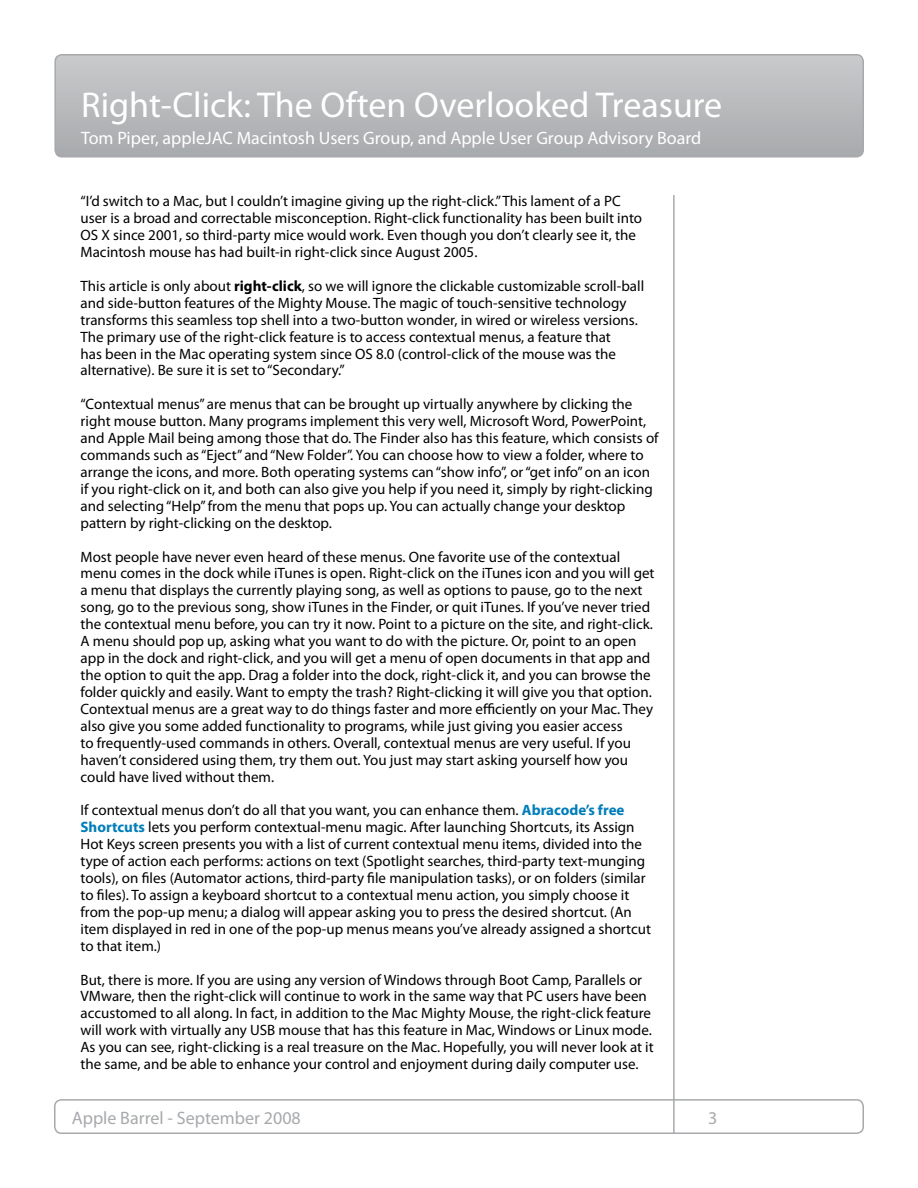
<style>
.page{position:relative;width:918px;height:1188px;background:#fff}
.page>*{position:absolute;margin:0;border:0;box-sizing:border-box;transform-origin:0 0}
.t1{font:36px "Myriad Pro";color:#fff}
.t2{font:18px "Myriad Pro";color:#fff}
.t3{font:18px "Myriad Pro";color:#a7a9ac}
.t4{font:15px/17px "Myriad Pro";color:#000}
.s1{font-weight:700}
.s2{font-family:"Myriad";font-weight:700;color:#007db9}
</style>
<div class="page">
<hr style="left:673px;top:195px;width:2px;height:938px;background:#a7a9ac">
<div style="left:54px;top:1099px;width:810px;height:35px;border:2px solid #a7a9ac;border-radius:7px"></div>
<svg style="left:57px;top:55px;width:806px;height:100px;background:#b7b9bc"></svg>
<div style="left:54px;top:54px;width:810px;height:104px;border:2px solid #a7a9ac;border-radius:7px"></div>
<h1 class="t1" style="left:81px;top:82px;width:643px">Right-Click: The Often Overlooked Treasure</h1>
<p class="t2" style="left:81px;top:127px;width:622px">Tom Piper, appleJAC Macintosh Users Group, and Apple User Group Advisory Board</p>
<p class="t4" style="left:81px;top:193px;width:563px">“I’d switch to a Mac, but I couldn’t imagine giving up the right-click.” This lament of a PC user is a broad and correctable misconception. Right-click functionality has been built into OS X since 2001, so third-party mice would work. Even though you don’t clearly see it, the Macintosh mouse has had built-in right-click since August 2005.</p>
<p class="t4" style="left:81px;top:277px;width:565px">This article is only about <span class="s1">right-click</span>, so we will ignore the clickable customizable scroll-ball and side-button features of the Mighty Mouse. The magic of touch-sensitive technology transforms this seamless top shell into a two-button wonder, in wired or wireless versions.<br>The primary use of the right-click feature is to access contextual menus, a feature that<br>has been in the Mac operating system since OS 8.0 (control-click of the mouse was the alternative). Be sure it is set to “Secondary.”</p>
<p class="t4" style="left:81px;top:396px;width:580px">“Contextual menus” are menus that can be brought up virtually anywhere by clicking the right mouse button. Many programs implement this very well, Microsoft Word, PowerPoint, and Apple Mail being among those that do. The Finder also has this feature, which consists of commands such as “Eject” and “New Folder”. You can choose how to view a folder, where to arrange the icons, and more. Both operating systems can “show info”, or “get info” on an icon if you right-click on it, and both can also give you help if you need it, simply by right-clicking and selecting “Help” from the menu that pops up. You can actually change your desktop pattern by right-clicking on the desktop.</p>
<p class="t4" style="left:81px;top:548px;width:576px">Most people have never even heard of these menus. One favorite use of the contextual menu comes in the dock while iTunes is open. Right-click on the iTunes icon and you will get a menu that displays the currently playing song, as well as options to pause, go to the next song, go to the previous song, show iTunes in the Finder, or quit iTunes. If you’ve never tried the contextual menu before, you can try it now. Point to a picture on the site, and right-click.<br>A menu should pop up, asking what you want to do with the picture. Or, point to an open app in the dock and right-click, and you will get a menu of open documents in that app and the option to quit the app. Drag a folder into the dock, right-click it, and you can browse the folder quickly and easily. Want to empty the trash? Right-clicking it will give you that option.<br>Contextual menus are a great way to do things faster and more efficiently on your Mac. They also give you some added functionality to programs, while just giving you easier access<br>to frequently-used commands in others. Overall, contextual menus are very useful. If you haven’t considered using them, try them out. You just may start asking yourself how you could have lived without them.</p>
<p class="t4" style="left:81px;top:802px;width:572px">If contextual menus don’t do all that you want, you can enhance them. <span class="s2">Abracode’s free Shortcuts</span> lets you perform contextual-menu magic. After launching Shortcuts, its Assign Hot Keys screen presents you with a list of current contextual menu items, divided into the type of action each performs: actions on text (Spotlight searches, third-party text-munging tools), on files (Automator actions, third-party file manipulation tasks), or on folders (similar to files). To assign a keyboard shortcut to a contextual menu action, you simply choose it from the pop-up menu; a dialog will appear asking you to press the desired shortcut. (An item displayed in red in one of the pop-up menus means you’ve already assigned a shortcut to that item.)</p>
<p class="t4" style="left:81px;top:971px;width:575px">But, there is more. If you are using any version of Windows through Boot Camp, Parallels or VMware, then the right-click will continue to work in the same way that PC users have been accustomed to all along. In fact, in addition to the Mac Mighty Mouse, the right-click feature will work with virtually any USB mouse that has this feature in Mac, Windows or Linux mode.<br>As you can see, right-clicking is a real treasure on the Mac. Hopefully, you will never look at it the same, and be able to enhance your control and enjoyment during daily computer use.</p>
<p class="t3" style="left:72px;top:1107px;width:231px">Apple Barrel - September 2008</p>
<p class="t3" style="left:708px;top:1107px;width:11px">3</p>
</div>
